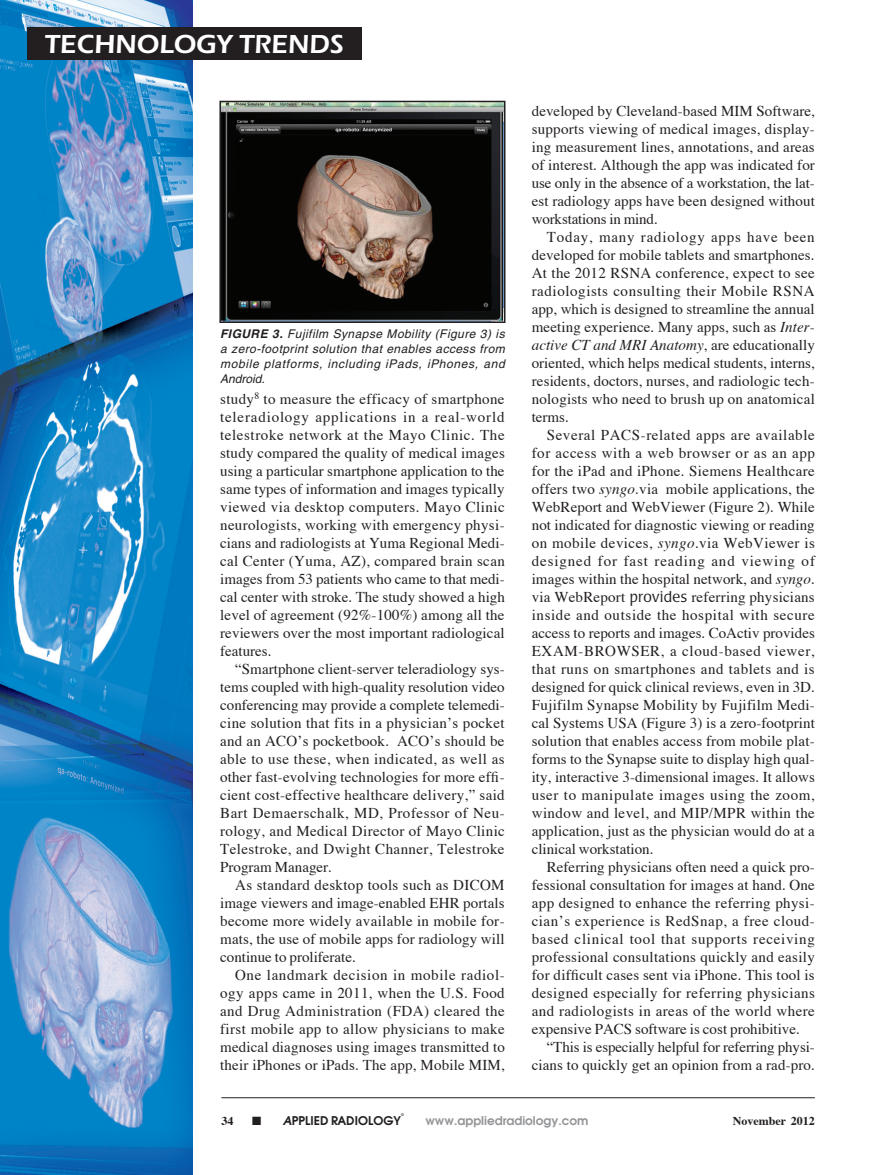
<style>
.page{position:relative;width:878px;height:1175px;background:#fff}
.page>*{position:absolute;margin:0;border:0;box-sizing:border-box;transform-origin:0 0}
.t1{font:600 27px "Itc Eras";color:#fff}
.Article_body_copy{font:15px/18px "Times";letter-spacing:.005em;color:#231f20;text-align:justify}
.Article_fig_caption{font:italic 12px/15px "Helvetica";letter-spacing:.055em;color:#231f20;text-align:justify}
.t2{font:600 12px "Avant Garde";color:#939598}
.t3{font:600 12px "Avant Garde";color:#231f20}
.t4{font:700 12px "Times";color:#231f20}
.t5{font:600 3.75px "Avant Garde";color:#231f20}
.s1{font-weight:700}
.s2{font-style:italic}
.s3{font-family:"Poppl Laudatio";font-weight:300}
</style>
<div class="page">
<hr style="left:221px;top:1097px;width:593px;height:1px;background:#231f20">
<img style="left:0;top:0;width:193px;height:1174px">
<div style="left:27px;top:27px;width:334px;height:33px;background:#231f20"></div>
<img style="left:222px;top:104px;width:280px;height:216px">
<div style="left:219px;top:101px;width:286px;height:222px;border:2px solid #231f20"></div>
<h1 class="t1" style="left:45px;top:29px;width:300px">TECHNOLOGY TRENDS</h1>
<p class="Article_fig_caption" style="left:220px;top:326px;width:286px"><span class="s1">FIGURE 3.</span> Fujifilm Synapse Mobility (Figure 3) is a zero-footprint solution that enables access from mobile platforms, including iPads, iPhones, and Android.</p>
<p class="Article_body_copy" style="left:220px;top:388px;width:286px">study<sup>8</sup> to measure the efficacy of smartphone teleradiology applications in a real-world telestroke network at the Mayo Clinic. The study compared the quality of medical images using a particular smartphone application to the same types of information and images typically viewed via desktop computers. Mayo Clinic neurologists, working with emergency physi&shy;cians and radiologists at Yuma Regional Medi&shy;cal Center (Yuma, AZ), compared brain scan images from 53 patients who came to that medi&shy;cal center with stroke. The study showed a high level of agreement (92%-100%) among all the reviewers over the most important radiological features.</p>
<p class="Article_body_copy" style="left:220px;top:658px;width:286px;text-indent:15px">“Smartphone client-server teleradiology sys&shy;tems coupled with high-quality resolution video conferencing may provide a complete telemedi&shy;cine solution that fits in a physician’s pocket and an ACO’s pocketbook. ACO’s should be able to use these, when indicated, as well as other fast-evolving technologies for more effi&shy;cient cost-effective healthcare delivery,” said Bart Demaerschalk, MD, Professor of Neu&shy;rology, and Medical Director of Mayo Clinic Telestroke, and Dwight Channer, Telestroke Program Manager.</p>
<p class="Article_body_copy" style="left:220px;top:874px;width:286px;text-indent:15px">As standard desktop tools such as DICOM image viewers and image-enabled EHR portals become more widely available in mobile for&shy;mats, the use of mobile apps for radiology will continue to proliferate.</p>
<p class="Article_body_copy" style="left:220px;top:964px;width:286px;text-indent:15px">One landmark decision in mobile radiol&shy;ogy apps came in 2011, when the U.S. Food and Drug Administration (FDA) cleared the first mobile app to allow physicians to make medical diagnoses using images transmitted to their iPhones or iPads. The app, Mobile MIM,</p>
<p class="Article_body_copy" style="left:531px;top:100px;width:285px">developed by Cleveland-based MIM Software, supports viewing of medical images, display&shy;ing measurement lines, annotations, and areas of interest. Although the app was indicated for use only in the absence of a workstation, the lat&shy;est radiology apps have been designed without workstations in mind.</p>
<p class="Article_body_copy" style="left:531px;top:226px;width:284px;text-indent:15px">Today, many radiology apps have been developed for mobile tablets and smartphones.<br>At the 2012 RSNA conference, expect to see radiologists consulting their Mobile RSNA app, which is designed to streamline the annual meeting experience. Many apps, such as <span class="s2">Inter&shy;active CT and MRI Anatomy</span>, are educationally oriented, which helps medical students, interns, residents, doctors, nurses, and radiologic tech&shy;nologists who need to brush up on anatomical terms.</p>
<p class="Article_body_copy" style="left:531px;top:424px;width:285px;text-indent:15px">Several PACS-related apps are available for access with a web browser or as an app for the iPad and iPhone. Siemens Healthcare offers two <span class="s2">syngo</span>.via mobile applications, the WebReport and WebViewer (Figure 2). While not indicated for diagnostic viewing or reading on mobile devices, <span class="s2">syngo</span>.via WebViewer is designed for fast reading and viewing of images within the hospital network, and <span class="s2">syngo</span>. via WebReport <span class="s3">provides</span> referring physicians inside and outside the hospital with secure access to reports and images. CoActiv provides EXAM-BROWSER, a cloud-based viewer, that runs on smartphones and tablets and is designed for quick clinical reviews, even in 3D.<br>Fujifilm Synapse Mobility by Fujifilm Medi&shy;cal Systems USA (Figure 3) is a zero-footprint solution that enables access from mobile plat&shy;forms to the Synapse suite to display high qual&shy;ity, interactive 3-dimensional images. It allows user to manipulate images using the zoom, window and level, and MIP/MPR within the application, just as the physician would do at a clinical workstation.</p>
<p class="Article_body_copy" style="left:531px;top:856px;width:285px;text-indent:15px">Referring physicians often need a quick pro&shy;fessional consultation for images at hand. One app designed to enhance the referring physi&shy;cian’s experience is RedSnap, a free cloud&shy;based clinical tool that supports receiving professional consultations quickly and easily for difficult cases sent via iPhone. This tool is designed especially for referring physicians and radiologists in areas of the world where expensive PACS software is cost prohibitive.</p>
<p class="Article_body_copy" style="left:531px;top:1036px;width:285px;text-align:right">“This is especially helpful for referring physi&shy;cians to quickly get an opinion from a rad-pro.</p>
<p class="t5" style="left:401px;top:1112px;width:4px">©</p>
<p class="t4" style="left:221px;top:1109px;width:13px">34</p>
<p class="t3" style="left:252px;top:1112px;width:150px">■ <span class="s2">A</span>PPLIED RADIOLOGY</p>
<p class="t2" style="left:425px;top:1112px;width:164px">www.appliedradiology.com</p>
<p class="t4" style="left:732px;top:1109px;width:84px">November 2012</p>
</div>
